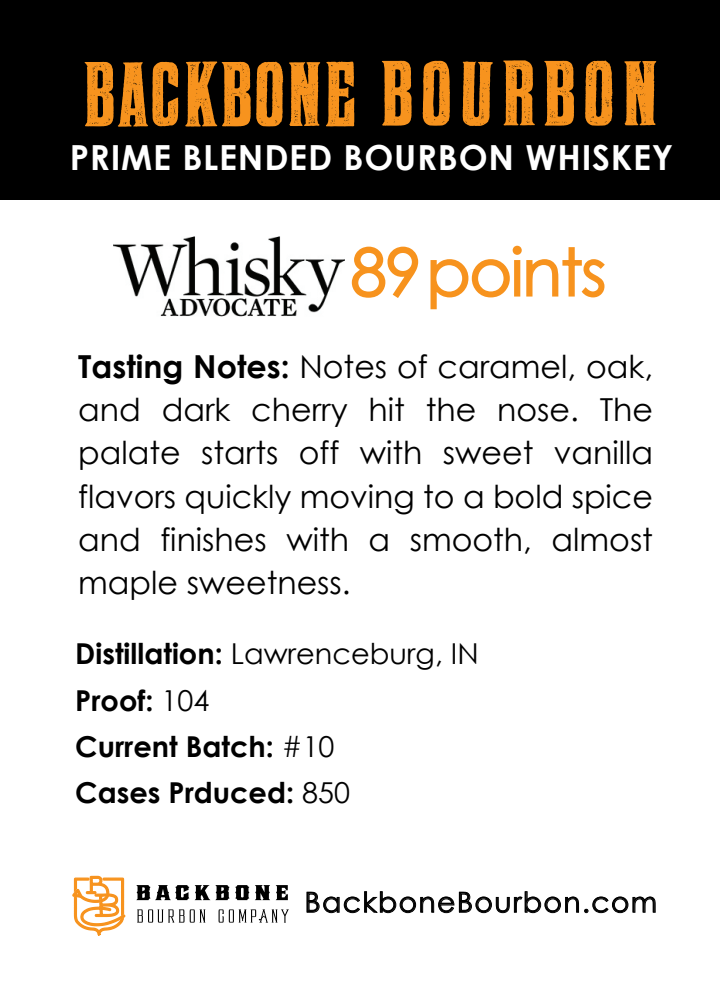
<style>
.page{position:relative;width:720px;height:1008px;background:#fff}
.page>*{position:absolute;margin:0;border:0;box-sizing:border-box;transform-origin:0 0}
.t1{font:65.6px "Century Gothic";letter-spacing:-.025em;color:#f7931e}
.t2{font:700 34.4px "Century Gothic";letter-spacing:.025em;color:#fff}
.t3{font:31.6px/43.2px "Century Gothic";color:#000;text-align:justify}
.t4{font:700 28.8px/46px "Century Gothic";color:#000}
.t5{font:28px "Century Gothic";letter-spacing:.055em;color:#000}
.s1{font-weight:700}
.s2{font-weight:400}
</style>
<div class="page">
<div style="left:0;top:0;width:720px;height:199px;background:#000"></div>
<svg style="left:382px;top:61px;width:30px;height:65px"></svg>
<svg style="left:503px;top:60px;width:32px;height:65px"></svg>
<svg style="left:544px;top:61px;width:30px;height:65px"></svg>
<svg style="left:585px;top:61px;width:27px;height:65px"></svg>
<svg style="left:624px;top:61px;width:32px;height:65px"></svg>
<svg style="left:423px;top:61px;width:27px;height:65px"></svg>
<svg style="left:463px;top:61px;width:30px;height:65px"></svg>
<svg style="left:326px;top:61px;width:29px;height:66px"></svg>
<svg style="left:185px;top:61px;width:135px;height:66px"></svg>
<svg style="left:84px;top:62px;width:95px;height:65px"></svg>
<svg style="left:351px;top:246px;width:68px;height:52px"></svg>
<svg style="left:430px;top:245px;width:175px;height:65px"></svg>
<img style="left:113px;top:236px;width:232px;height:81px">
<svg style="left:306px;top:891px;width:350px;height:23px"></svg>
<svg style="left:136px;top:885px;width:53px;height:15px"></svg>
<svg style="left:195px;top:885px;width:54px;height:15px"></svg>
<svg style="left:255px;top:885px;width:15px;height:15px"></svg>
<svg style="left:276px;top:885px;width:12px;height:15px"></svg>
<svg style="left:137px;top:909px;width:68px;height:14px"></svg>
<svg style="left:219px;top:909px;width:70px;height:14px"></svg>
<svg style="left:72px;top:875px;width:54px;height:61px"></svg>
<p class="t2" style="left:70px;top:136px;width:605px">PRIME BLENDED BOURBON WHISKEY</p>
<h1 class="t1" style="left:350px;top:232px;width:258px">89points</h1>
<p class="t3" style="left:78px;top:344px;width:576px"><span class="s1">Tasting Notes:</span> Notes of caramel, oak, and dark cherry hit the nose. The palate starts off with sweet vanilla flavors quickly moving to a bold spice and finishes with a smooth, almost maple sweetness.</p>
<p class="t4" style="left:75px;top:630px;width:405px">Distillation: <span class="s2">Lawrenceburg, IN<br></span>Proof: <span class="s2">104<br></span>Current Batch: <span class="s2">#10<br></span>Cases Prduced: <span class="s2">850</span></p>
<p class="t5" style="left:305px;top:885px;width:354px">BackboneBourbon.com</p>
</div>
